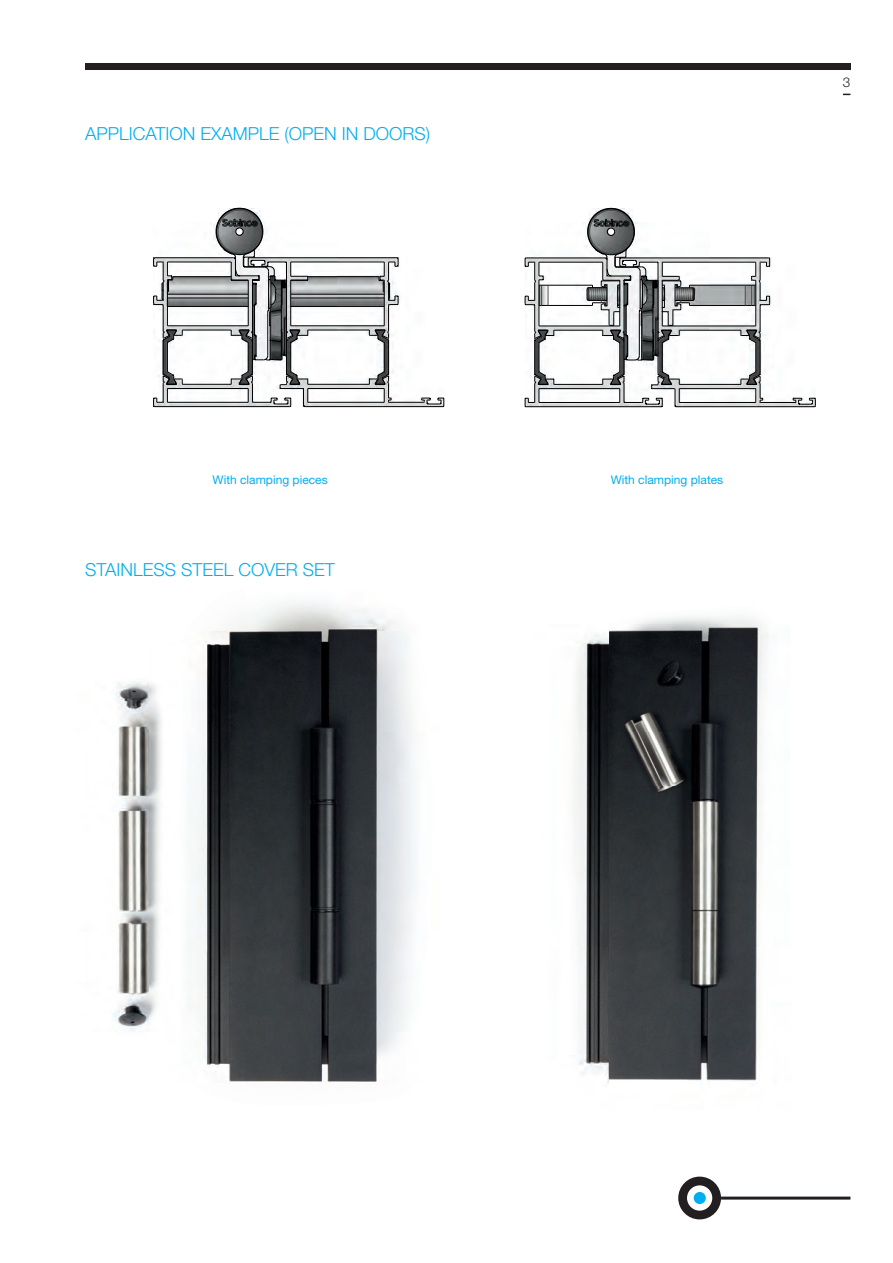
<style>
.page{position:relative;width:893px;height:1263px;background:#fff}
.page>*{position:absolute;margin:0;border:0;box-sizing:border-box;transform-origin:0 0}
.t1{font:300 18px "Helvetica Neue LT Std";color:#00aeef}
.t2{font:300 13.5px "Helvetica Neue LT Std";color:#231f20}
.t3{font:12px "Helvetica Neue LT Std";color:#00aeef}
</style>
<div class="page">
<div style="left:85px;top:64px;width:765px;height:6px;background:#231f20"></div>
<div style="left:678px;top:1176px;width:43px;height:43px;border:9px solid #231f20;border-radius:50%"></div>
<hr style="left:721px;top:1196px;width:129px;height:3px;background:#231f20">
<div style="left:694px;top:1192px;width:12px;height:12px;background:#00aeef;border-radius:50%"></div>
<img style="left:574px;top:617px;width:194px;height:466px">
<img style="left:113px;top:601px;width:303px;height:481px">
<img style="left:183px;top:225px;width:155px;height:181px">
<img style="left:338px;top:258px;width:106px;height:148px">
<hr style="left:291px;top:298px;width:93px;height:1px;background:#000002">
<hr style="left:291px;top:294px;width:93px;height:1px;background:#000002">
<hr style="left:291px;top:306px;width:93px;height:1px;background:#000002">
<hr style="left:167px;top:306px;width:81px;height:1px;background:#000002">
<hr style="left:167px;top:298px;width:81px;height:1px;background:#000002">
<hr style="left:167px;top:294px;width:81px;height:1px;background:#000002">
<hr style="left:308px;top:276px;width:71px;height:1px;background:#000002">
<hr style="left:173px;top:276px;width:58px;height:1px;background:#000002">
<hr style="left:249px;top:257px;width:148px;height:1px;background:#000002">
<hr style="left:308px;top:330px;width:61px;height:1px;background:#000002">
<hr style="left:291px;top:325px;width:93px;height:1px;background:#000002">
<hr style="left:291px;top:262px;width:93px;height:1px;background:#000002">
<hr style="left:308px;top:384px;width:61px;height:1px;background:#000002">
<hr style="left:389px;top:402px;width:35px;height:1px;background:#000002">
<svg style="left:421px;top:398px;width:24px;height:9px"></svg>
<hr style="left:305px;top:406px;width:138px;height:1px;background:#000002">
<hr style="left:308px;top:402px;width:76px;height:1px;background:#000002">
<svg style="left:369px;top:257px;width:30px;height:146px"></svg>
<hr style="left:308px;top:388px;width:76px;height:1px;background:#000002">
<hr style="left:182px;top:330px;width:49px;height:1px;background:#000002">
<hr style="left:155px;top:257px;width:79px;height:1px;background:#000002">
<hr style="left:167px;top:325px;width:81px;height:1px;background:#000002">
<hr style="left:167px;top:262px;width:64px;height:1px;background:#000002">
<hr style="left:155px;top:406px;width:135px;height:1px;background:#000002">
<hr style="left:167px;top:402px;width:81px;height:1px;background:#000002">
<hr style="left:167px;top:388px;width:81px;height:1px;background:#000002">
<svg style="left:216px;top:208px;width:92px;height:199px"></svg>
<svg style="left:153px;top:257px;width:30px;height:150px"></svg>
<hr style="left:182px;top:384px;width:49px;height:1px;background:#000002">
<svg style="left:524px;top:207px;width:292px;height:201px"></svg>
<img style="left:525px;top:222px;width:184px;height:184px">
<img style="left:709px;top:258px;width:106px;height:148px">
<hr style="left:689px;top:285px;width:56px;height:1px;background:#000002">
<hr style="left:689px;top:305px;width:56px;height:1px;background:#000002">
<hr style="left:548px;top:305px;width:44px;height:1px;background:#000002">
<hr style="left:548px;top:285px;width:44px;height:1px;background:#000002">
<hr style="left:621px;top:258px;width:147px;height:1px;background:#000002">
<hr style="left:679px;top:330px;width:62px;height:1px;background:#000002">
<hr style="left:662px;top:326px;width:94px;height:1px;background:#000002">
<hr style="left:662px;top:262px;width:94px;height:1px;background:#000002">
<hr style="left:679px;top:384px;width:62px;height:1px;background:#000002">
<hr style="left:760px;top:402px;width:35px;height:1px;background:#000002">
<svg style="left:793px;top:398px;width:23px;height:9px"></svg>
<hr style="left:677px;top:406px;width:137px;height:1px;background:#000002">
<hr style="left:679px;top:402px;width:77px;height:1px;background:#000002">
<svg style="left:741px;top:258px;width:29px;height:145px"></svg>
<hr style="left:679px;top:388px;width:77px;height:1px;background:#000002">
<hr style="left:539px;top:326px;width:81px;height:1px;background:#000002">
<hr style="left:539px;top:262px;width:64px;height:1px;background:#000002">
<hr style="left:526px;top:258px;width:79px;height:1px;background:#000002">
<hr style="left:554px;top:330px;width:49px;height:1px;background:#000002">
<hr style="left:554px;top:384px;width:49px;height:1px;background:#000002">
<hr style="left:539px;top:402px;width:81px;height:1px;background:#000002">
<hr style="left:539px;top:388px;width:81px;height:1px;background:#000002">
<hr style="left:526px;top:406px;width:135px;height:1px;background:#000002">
<svg style="left:587px;top:208px;width:108px;height:199px"></svg>
<svg style="left:525px;top:258px;width:30px;height:149px"></svg>
<p class="t1" style="left:85px;top:123px;width:347px">APPLICATION EXAMPLE (OPEN IN DOORS)</p>
<p class="t2" style="left:843px;top:74px;width:9px">3</p>
<p class="t3" style="left:213px;top:472px;width:117px">With clamping pieces</p>
<p class="t3" style="left:611px;top:472px;width:114px">With clamping plates</p>
<p class="t1" style="left:85px;top:558px;width:251px">STAINLESS STEEL COVER SET</p>
</div>
